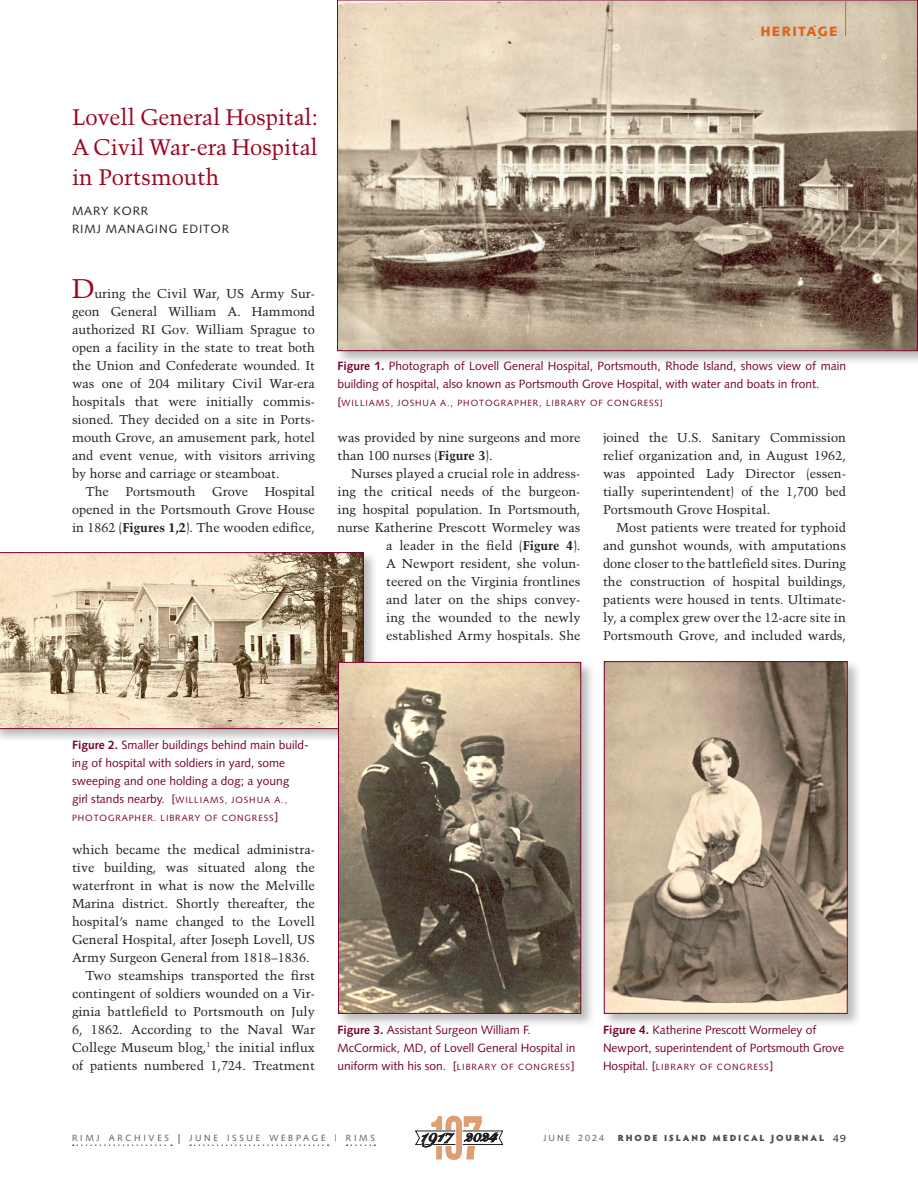
<style>
.page{position:relative;width:918px;height:1188px;background:#fff}
.page>*{position:absolute;margin:0;border:0;box-sizing:border-box;transform-origin:0 0}
.COLUMN_Headline_red{font:22.5px/30px "Trump Mediaeval";letter-spacing:-.005em;color:#9d061f;text-align:justify}
.t1{font:900 13.65px "Snell Roundhand";color:#231f20}
.dept_orange{font:900 13.5px "Syntax";letter-spacing:.1em;color:#dc641c}
.People_text__8_5_12{font:12.75px/18px "Trump Mediaeval";color:#231f20;text-align:justify}
.People_text_1st_line{font:12.75px/18px "Trump Mediaeval";color:#231f20;text-align:justify}
.People_caption{font:12px/18px "Syntax";color:#750130}
.byline_author{font:12px/18px "Syntax";letter-spacing:.075em;color:#231f20}
.People_caption-2{font:9px "Syntax";letter-spacing:.1em;color:#750130}
.t2{font:9px "Syntax";letter-spacing:.3em;color:#57585a}
.t3{font:900 9px "Hypatia Sans Pro";letter-spacing:.21em;color:#4b4c4d}
.t4{font:9px "Syntax";letter-spacing:.225em;color:#57585a}
.s1{font-size:27px;color:#9d061f}
.s2{font-weight:700}
.s3{font-size:12px}
.s4{font-size:9px}
.s5{font-size:13.5px;color:#231f20}
.s6{font-family:"Syntax";font-weight:400;font-size:10.5px;color:#231f20}
</style>
<div class="page">
<div style="left:335px;top:0;width:583px;height:365px;background:#231f20;opacity:.3"></div>
<img style="left:339px;top:2px;width:577px;height:347px">
<hr style="left:845px;top:0;width:1px;height:36px;background:#dc641c">
<div style="left:0;top:550px;width:378px;height:194px;background:#231f20;opacity:.3"></div>
<svg style="left:0;top:552px;width:364px;height:177px;background:#cbb89d"></svg>
<div style="left:336px;top:660px;width:259px;height:368px;background:#231f20;opacity:.3"></div>
<img style="left:340px;top:664px;width:239px;height:348px">
<div style="left:338px;top:662px;width:243px;height:352px;border:1px solid #750130"></div>
<div style="left:602px;top:659px;width:260px;height:369px;background:#231f20;opacity:.3"></div>
<img style="left:606px;top:663px;width:240px;height:349px">
<div style="left:604px;top:661px;width:244px;height:353px;border:1px solid #750130"></div>
<svg style="left:73px;top:1144px;width:99px;height:2px"></svg>
<svg style="left:190px;top:1144px;width:139px;height:2px"></svg>
<svg style="left:347px;top:1144px;width:28px;height:2px"></svg>
<svg style="left:415px;top:1116px;width:88px;height:44px"></svg>
<p class="dept_orange" style="left:760px;top:23px;width:79px">HERITAGE</p>
<p class="COLUMN_Headline_red" style="left:72px;top:102px;width:247px">Lovell General Hospital:<br>A Civil War-era Hospital in Portsmouth</p>
<p class="byline_author" style="left:72px;top:202px;width:159px">MARY KORR<br>RIMJ MANAGING EDITOR</p>
<p class="People_text_1st_line" style="left:72px;top:284px;width:245px"><span class="s1">D</span>uring the Civil War, US Army Sur&shy;geon General William A. Hammond authorized RI Gov. William Sprague to open a facility in the state to treat both the Union and Confederate wounded. It was one of 204 military Civil War-era hospitals that were initially commis&shy;sioned. They decided on a site in Ports&shy;mouth Grove, an amusement park, hotel and event venue, with visitors arriving by horse and carriage or steamboat.</p>
<p class="People_text__8_5_12" style="left:86px;top:482px;width:25px">The</p>
<p class="People_text__8_5_12" style="left:125px;top:482px;width:72px">Portsmouth</p>
<p class="People_text__8_5_12" style="left:212px;top:482px;width:38px">Grove</p>
<p class="People_text__8_5_12" style="left:72px;top:482px;width:244px;text-indent:193px">Hospital opened in the Portsmouth Grove House in 1862 (<span class="s2">Figures 1,2</span>). The wooden edifice,</p>
<p class="People_caption" style="left:338px;top:357px;width:510px"><span class="s2">Figure 1.</span> Photograph of Lovell General Hospital, Portsmouth, Rhode Island, shows view of main building of hospital, also known as Portsmouth Grove Hospital, with water and boats in front.</p>
<p class="People_caption-2" style="left:338px;top:398px;width:327px"><span class="s3">[</span>WILLIAMS, JOSHUA A., PHOTOGRAPHER, LIBRARY OF CONGRESS]</p>
<p class="People_text__8_5_12" style="left:338px;top:428px;width:245px">was provided by nine surgeons and more than 100 nurses (<span class="s2">Figure 3</span>).</p>
<p class="People_text__8_5_12" style="left:338px;top:464px;width:245px;text-align:right">Nurses played a crucial role in address&shy;ing the critical needs of the burgeon&shy;ing hospital population. In Portsmouth, nurse Katherine Prescott Wormeley was a leader in the field (<span class="s2">Figure 4</span>).<br>A Newport resident, she volun-<br>teered on the Virginia frontlines<br>and later on the ships convey-<br>ing the wounded to the newly established Army hospitals. She</p>
<p class="People_text__8_5_12" style="left:603px;top:428px;width:245px">joined the U.S. Sanitary Commission relief organization and, in August 1962, was appointed Lady Director (essen&shy;tially superintendent) of the 1,700 bed Portsmouth Grove Hospital.</p>
<p class="People_text__8_5_12" style="left:603px;top:518px;width:245px;text-indent:14px">Most patients were treated for typhoid and gunshot wounds, with amputations done closer to the battlefield sites. During the construction of hospital buildings, patients were housed in tents. Ultimate&shy;ly, a complex grew over the 12-acre site in Portsmouth Grove, and included wards,</p>
<p class="People_caption" style="left:72px;top:736px;width:238px"><span class="s2">Figure 2.</span> Smaller buildings behind main build&shy;ing of hospital with soldiers in yard, some sweeping and one holding a dog; a young<br>girl stands nearby. [<span class="s4">WILLIAMS, JOSHUA A.,</span></p>
<p class="People_caption-2" style="left:72px;top:812px;width:208px">PHOTOGRAPHER. LIBRARY OF CONGRESS<span class="s3">]</span></p>
<p class="People_text__8_5_12" style="left:72px;top:840px;width:245px">which became the medical administra&shy;tive building, was situated along the waterfront in what is now the Melville Marina district. Shortly thereafter, the hospital’s name changed to the Lovell General Hospital, after Joseph Lovell, US Army Surgeon General from 1818–1836.</p>
<p class="People_text__8_5_12" style="left:72px;top:966px;width:245px;text-indent:14px">Two steamships transported the first contingent of soldiers wounded on a Vir&shy;ginia battlefield to Portsmouth on July 6, 1862. According to the Naval War College Museum blog,<sup>1</sup> the initial influx of patients numbered 1,724. Treatment</p>
<p class="People_caption" style="left:338px;top:1020px;width:240px"><span class="s2">Figure 3.</span> Assistant Surgeon William F.<br>McCormick, MD, of Lovell General Hospital in uniform with his son. [<span class="s4">LIBRARY OF CONGRESS</span>]</p>
<p class="People_caption" style="left:603px;top:1020px;width:243px"><span class="s2">Figure 4.</span> Katherine Prescott Wormeley of<br>Newport, superintendent of Portsmouth Grove</p>
<p class="People_caption-2" style="left:603px;top:1061px;width:172px"><span class="s3">Hospital. [</span>LIBRARY OF CONGRESS<span class="s3">]</span></p>
<p class="t2" style="left:72px;top:1132px;width:304px">RIMJ ARCHIVES <span class="s5">|</span> JUNE ISSUE WEBPAGE | RIMS</p>
<p class="t1" style="left:489px;top:1129px;width:9px">4</p>
<p class="t4" style="left:544px;top:1132px;width:62px">JUNE 2024</p>
<p class="t3" style="left:618px;top:1131px;width:230px">RHODE ISLAND MEDICAL JOURNAL <span class="s6">49</span></p>
</div>
